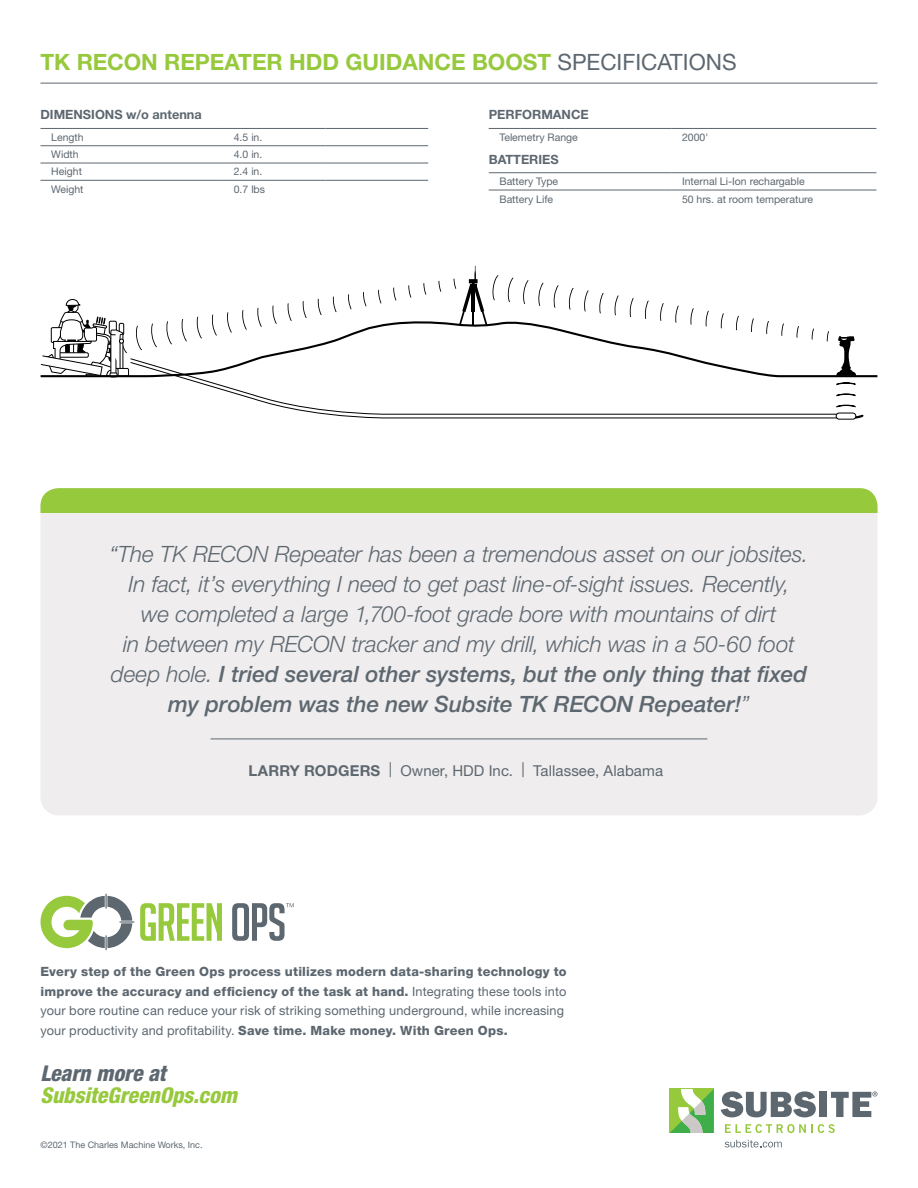
<style>
.page{position:relative;width:918px;height:1188px;background:#fff}
.page>*{position:absolute;margin:0;border:0;box-sizing:border-box;transform-origin:0 0}
.t1{font:italic 300 22.5px/30px "Helvetica Neue LT Std";letter-spacing:-.005em;color:#5d6770;text-align:center}
.t2{font:700 22.5px "Helvetica Neue LT Std";color:#97c93d}
.t3{font:italic 800 condensed 21.75px "Helvetica Neue LT Std";color:#97c93d}
.t4{font:italic 800 condensed 21.75px "Helvetica Neue LT Std";letter-spacing:-.005em;color:#5d6770}
.t5{font:15px "Helvetica Neue LT Std";letter-spacing:.005em;color:#5d6770}
.t6{font:800 12.75px/19.5px "Helvetica Neue LT Std";letter-spacing:.015em;color:#5d6770}
.t7{font:700 12.75px "Helvetica Neue LT Std";color:#5d6770}
.t8{font:10.5px "Helvetica Neue LT Std";color:#5d6770}
.t9{font:9px "Helvetica Neue LT Std";color:#5d6770}
.s1{font-weight:400;color:#5d6770}
.s2{font-weight:500}
.s3{font-weight:700}
.s4{font-weight:400}
</style>
<div class="page">
<div style="left:40px;top:488px;width:838px;height:327px;background:#efeded;border-radius:18px"></div>
<svg style="left:61px;top:266px;width:803px;height:153px"></svg>
<svg style="left:40px;top:319px;width:838px;height:59px"></svg>
<hr style="left:40px;top:83px;width:838px;height:1px;background:#5d6770">
<hr style="left:489px;top:128px;width:182px;height:1px;background:#5d6770">
<hr style="left:671px;top:128px;width:205px;height:1px;background:#5d6770">
<hr style="left:489px;top:172px;width:182px;height:1px;background:#5d6770">
<hr style="left:671px;top:172px;width:205px;height:1px;background:#5d6770">
<hr style="left:489px;top:190px;width:182px;height:1px;background:#5d6770">
<hr style="left:671px;top:190px;width:205px;height:1px;background:#5d6770">
<svg style="left:140px;top:903px;width:82px;height:38px"></svg>
<svg style="left:41px;top:894px;width:93px;height:56px"></svg>
<svg style="left:232px;top:903px;width:62px;height:38px"></svg>
<hr style="left:40px;top:128px;width:183px;height:1px;background:#5d6770">
<hr style="left:223px;top:128px;width:103px;height:1px;background:#5d6770">
<hr style="left:326px;top:128px;width:102px;height:1px;background:#5d6770">
<hr style="left:40px;top:145px;width:183px;height:1px;background:#5d6770">
<hr style="left:223px;top:145px;width:103px;height:1px;background:#5d6770">
<hr style="left:326px;top:145px;width:102px;height:1px;background:#5d6770">
<hr style="left:40px;top:163px;width:183px;height:1px;background:#5d6770">
<hr style="left:223px;top:163px;width:103px;height:1px;background:#5d6770">
<hr style="left:326px;top:163px;width:102px;height:1px;background:#5d6770">
<hr style="left:40px;top:180px;width:183px;height:1px;background:#5d6770">
<hr style="left:223px;top:180px;width:103px;height:1px;background:#5d6770">
<hr style="left:326px;top:180px;width:102px;height:1px;background:#5d6770">
<div style="left:40px;top:488px;width:838px;height:25px;background:#97c93d"></div>
<hr style="left:211px;top:739px;width:496px;height:1px;background:#5d6770">
<svg style="left:721px;top:1091px;width:95px;height:26px"></svg>
<div style="left:820px;top:1092px;width:7px;height:25px;background:#5d6770"></div>
<svg style="left:725px;top:1124px;width:110px;height:9px"></svg>
<svg style="left:670px;top:1089px;width:44px;height:44px"></svg>
<svg style="left:831px;top:1092px;width:46px;height:25px"></svg>
<svg style="left:725px;top:1140px;width:57px;height:8px"></svg>
<p class="t2" style="left:40px;top:48px;width:698px">TK RECON REPEATER HDD GUIDANCE BOOST <span class="s1">SPECIFICATIONS</span></p>
<p class="t7" style="left:489px;top:107px;width:102px">PERFORMANCE</p>
<p class="t8" style="left:500px;top:131px;width:80px">Telemetry Range</p>
<p class="t8" style="left:682px;top:131px;width:28px">2000'</p>
<p class="t7" style="left:489px;top:151px;width:72px">BATTERIES</p>
<p class="t8" style="left:500px;top:175px;width:60px">Battery Type</p>
<p class="t8" style="left:682px;top:175px;width:124px">Internal Li-Ion rechargable</p>
<p class="t8" style="left:500px;top:193px;width:55px">Battery Life</p>
<p class="t8" style="left:682px;top:193px;width:133px">50 hrs. at room temperature</p>
<p class="t7" style="left:40px;top:107px;width:163px">DIMENSIONS w/o antenna</p>
<p class="t8" style="left:51px;top:131px;width:34px">Length</p>
<p class="t8" style="left:234px;top:131px;width:30px">4.5 in.</p>
<p class="t8" style="left:51px;top:148px;width:29px">Width</p>
<p class="t8" style="left:234px;top:148px;width:30px">4.0 in.</p>
<p class="t8" style="left:51px;top:165px;width:32px">Height</p>
<p class="t8" style="left:234px;top:165px;width:30px">2.4 in.</p>
<p class="t8" style="left:51px;top:183px;width:34px">Weight</p>
<p class="t8" style="left:234px;top:183px;width:33px">0.7 lbs</p>
<p class="t1" style="left:109px;top:539px;width:701px">“The TK RECON Repeater has been a tremendous asset on our jobsites.<br>In fact, it’s everything I need to get past line-of-sight issues. Recently,<br>we completed a large 1,700-foot grade bore with mountains of dirt<br>in between my RECON tracker and my drill, which was in a 50-60 foot deep hole. <span class="s2">I tried several other systems, but the only thing that fixed my problem was the new Subsite TK RECON Repeater!</span>”</p>
<p class="t5" style="left:248px;top:761px;width:416px"><span class="s3">LARRY RODGERS</span> | Owner, HDD Inc. | Tallassee, Alabama</p>
<p class="t6" style="left:40px;top:962px;width:528px">Every step of the Green Ops process utilizes modern data-sharing technology to improve the accuracy and efficiency of the task at hand. <span class="s4">Integrating these tools into your bore routine can reduce your risk of striking something underground, while increasing your productivity and profitability.</span> Save time. Make money. With Green Ops.</p>
<p class="t4" style="left:40px;top:1060px;width:127px">Learn more at</p>
<p class="t3" style="left:40px;top:1081px;width:198px">SubsiteGreenOps.com</p>
<p class="t9" style="left:40px;top:1139px;width:164px">©2021 The Charles Machine Works, Inc.</p>
</div>
